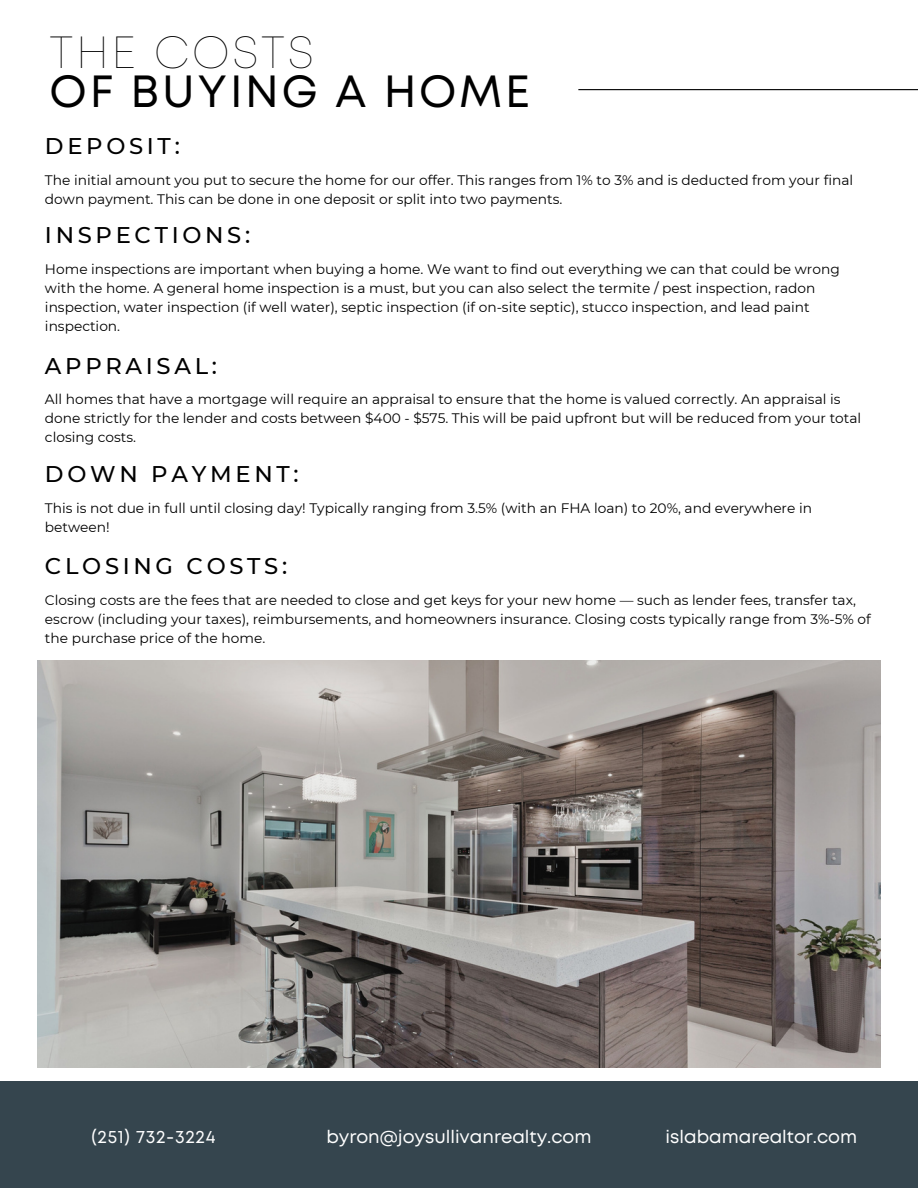
<style>
.page{position:relative;width:918px;height:1188px;background:#fff}
.page>*{position:absolute;margin:0;border:0;box-sizing:border-box;transform-origin:0 0}
.t1{font:45px "Mont";letter-spacing:.06em;color:#000}
.t2{font:100 45px "Mont";letter-spacing:.06em;color:#000}
.t3{font:500 22.65px "Montserrat";letter-spacing:.165em;color:#000}
.t4{font:18px "Mont";color:#fff}
.t5{font:18px "Mont";letter-spacing:.04em;color:#fff}
.t6{font:13.8px/18.9px "Montserrat";color:#000}
</style>
<div class="page">
<hr style="left:578px;top:89px;width:340px;height:1px;background:#000">
<div style="left:0;top:1082px;width:918px;height:106px;background:#35454e"></div>
<img style="left:38px;top:660px;width:842px;height:408px">
<p class="t2" style="left:50px;top:35px;width:266px">THE COSTS</p>
<p class="t1" style="left:50px;top:74px;width:482px">OF BUYING A HOME</p>
<p class="t3" style="left:45px;top:132px;width:136px">DEPOSIT:</p>
<p class="t6" style="left:45px;top:171px;width:810px">The initial amount you put to secure the home for our offer. This ranges from 1% to 3% and is deducted from your final down payment. This can be done in one deposit or split into two payments.</p>
<p class="t3" style="left:45px;top:222px;width:207px">INSPECTIONS:</p>
<p class="t6" style="left:45px;top:260px;width:796px">Home inspections are important when buying a home. We want to find out everything we can that could be wrong with the home. A general home inspection is a must, but you can also select the termite / pest inspection, radon inspection, water inspection (if well water), septic inspection (if on-site septic), stucco inspection, and lead paint inspection.</p>
<p class="t3" style="left:45px;top:352px;width:174px">APPRAISAL:</p>
<p class="t6" style="left:45px;top:390px;width:818px">All homes that have a mortgage will require an appraisal to ensure that the home is valued correctly. An appraisal is done strictly for the lender and costs between $400 - $575. This will be paid upfront but will be reduced from your total closing costs.</p>
<p class="t3" style="left:45px;top:460px;width:255px">DOWN PAYMENT:</p>
<p class="t6" style="left:45px;top:498px;width:769px">This is not due in full until closing day! Typically ranging from 3.5% (with an FHA loan) to 20%, and everywhere in between!</p>
<p class="t3" style="left:45px;top:552px;width:244px">CLOSING COSTS:</p>
<p class="t6" style="left:45px;top:591px;width:827px">Closing costs are the fees that are needed to close and get keys for your new home — such as lender fees, transfer tax, escrow (including your taxes), reimbursements, and homeowners insurance. Closing costs typically range from 3%-5% of the purchase price of the home.</p>
<p class="t5" style="left:91px;top:1130px;width:125px">(251) 732-3224</p>
<p class="t4" style="left:326px;top:1130px;width:267px">byron@joysullivanrealty.com</p>
<p class="t4" style="left:666px;top:1130px;width:193px">islabamarealtor.com</p>
</div>
